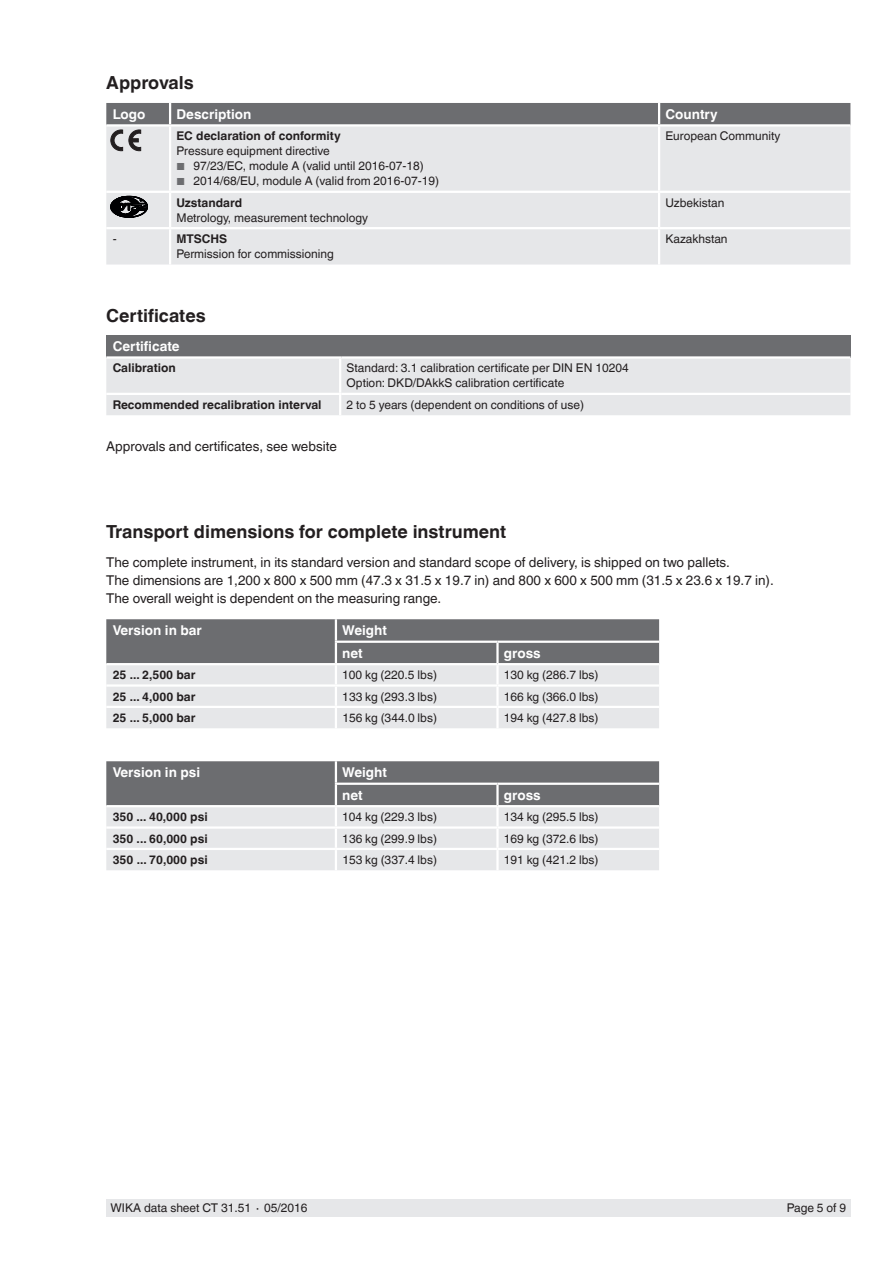
<style>
.page{position:relative;width:893px;height:1263px;background:#fff}
.page>*{position:absolute;margin:0;border:0;box-sizing:border-box;transform-origin:0 0}
.t1{font:700 18px "Helvetica World";color:#231f20}
.t2{font:13.5px/18px "Helvetica World";color:#231f20}
.t3{font:700 13.5px/22.5px "Helvetica World";color:#fff}
.t4{font:12px/15px "Helvetica World";color:#231f20}
.t5{font:700 12px "Helvetica World";color:#231f20}
.s1{font-size:10.2px;color:#6c6d70}
</style>
<div class="page">
<div style="left:106px;top:1199px;width:744px;height:17px;background:#e6e7e9"></div>
<div style="left:106px;top:151px;width:744px;height:114px;background:#e6e7e9"></div>
<hr style="left:106px;top:227px;width:64px;height:2px;background:#fff">
<hr style="left:170px;top:227px;width:489px;height:2px;background:#fff">
<hr style="left:169px;top:229px;width:2px;height:36px;background:#fff">
<hr style="left:659px;top:227px;width:191px;height:2px;background:#fff">
<hr style="left:658px;top:229px;width:2px;height:36px;background:#fff">
<hr style="left:169px;top:127px;width:2px;height:64px;background:#fff">
<hr style="left:658px;top:127px;width:2px;height:64px;background:#fff">
<hr style="left:106px;top:191px;width:64px;height:2px;background:#fff">
<hr style="left:170px;top:191px;width:489px;height:2px;background:#fff">
<hr style="left:169px;top:193px;width:2px;height:34px;background:#fff">
<hr style="left:659px;top:191px;width:191px;height:2px;background:#fff">
<hr style="left:658px;top:193px;width:2px;height:34px;background:#fff">
<div style="left:106px;top:335px;width:744px;height:22px;background:#6c6d70"></div>
<div style="left:106px;top:359px;width:744px;height:56px;background:#e6e7e9"></div>
<hr style="left:339px;top:359px;width:2px;height:34px;background:#fff">
<hr style="left:106px;top:393px;width:235px;height:2px;background:#fff">
<hr style="left:106px;top:356px;width:235px;height:3px;background:#fff">
<hr style="left:341px;top:356px;width:509px;height:3px;background:#fff">
<hr style="left:341px;top:393px;width:509px;height:2px;background:#fff">
<hr style="left:339px;top:395px;width:2px;height:20px;background:#fff">
<svg style="left:106px;top:619px;width:553px;height:109px;background:#b6b7ba"></svg>
<hr style="left:497px;top:684px;width:162px;height:3px;background:#fff">
<hr style="left:496px;top:687px;width:3px;height:19px;background:#fff">
<hr style="left:106px;top:706px;width:230px;height:2px;background:#fff">
<hr style="left:336px;top:706px;width:161px;height:2px;background:#fff">
<hr style="left:335px;top:708px;width:2px;height:20px;background:#fff">
<hr style="left:497px;top:706px;width:162px;height:2px;background:#fff">
<hr style="left:496px;top:708px;width:3px;height:20px;background:#fff">
<svg style="left:106px;top:761px;width:553px;height:109px;background:#b6b7ba"></svg>
<hr style="left:497px;top:826px;width:162px;height:3px;background:#fff">
<hr style="left:496px;top:829px;width:3px;height:19px;background:#fff">
<hr style="left:106px;top:848px;width:230px;height:2px;background:#fff">
<hr style="left:336px;top:848px;width:161px;height:2px;background:#fff">
<hr style="left:335px;top:850px;width:2px;height:20px;background:#fff">
<hr style="left:497px;top:848px;width:162px;height:2px;background:#fff">
<hr style="left:496px;top:850px;width:3px;height:20px;background:#fff">
<svg style="left:106px;top:103px;width:744px;height:48px;background:#b0b1b3"></svg>
<svg style="left:111px;top:196px;width:37px;height:22px"></svg>
<h1 class="t1" style="left:106px;top:73px;width:89px">Approvals</h1>
<p class="t3" style="left:113px;top:103px;width:34px">Logo</p>
<p class="t3" style="left:176px;top:103px;width:76px">Description</p>
<p class="t3" style="left:665px;top:103px;width:54px">Country</p>
<p class="t5" style="left:176px;top:129px;width:166px">EC declaration of conformity</p>
<p class="t4" style="left:176px;top:144px;width:155px">Pressure equipment directive</p>
<p class="t4" style="left:176px;top:159px;width:249px"><span class="s1">■</span> 97/23/EC, module A (valid until 2016-07-18)</p>
<p class="t4" style="left:176px;top:174px;width:264px"><span class="s1">■</span> 2014/68/EU, module A (valid from 2016-07-19)</p>
<p class="t4" style="left:665px;top:129px;width:116px">European Community</p>
<p class="t5" style="left:176px;top:196px;width:67px">Uzstandard</p>
<p class="t4" style="left:176px;top:210px;width:193px">Metrology, measurement technology</p>
<p class="t4" style="left:113px;top:231px;width:5px">-</p>
<p class="t5" style="left:176px;top:232px;width:52px">MTSCHS</p>
<p class="t4" style="left:176px;top:246px;width:159px">Permission for commissioning</p>
<h1 class="t1" style="left:106px;top:305px;width:101px">Certificates</h1>
<p class="t3" style="left:113px;top:335px;width:69px">Certificate</p>
<p class="t5" style="left:113px;top:361px;width:65px">Calibration</p>
<p class="t4" style="left:347px;top:361px;width:284px">Standard: 3.1 calibration certificate per DIN EN 10204<br>Option: DKD/DAkkS calibration certificate</p>
<p class="t5" style="left:113px;top:398px;width:210px">Recommended recalibration interval</p>
<p class="t4" style="left:347px;top:397px;width:239px">2 to 5 years (dependent on conditions of use)</p>
<p class="t2" style="left:106px;top:438px;width:232px">Approvals and certificates, see website</p>
<p class="t4" style="left:665px;top:195px;width:60px">Uzbekistan</p>
<p class="t4" style="left:665px;top:231px;width:64px">Kazakhstan</p>
<h1 class="t1" style="left:106px;top:521px;width:401px">Transport dimensions for complete instrument</h1>
<p class="t2" style="left:106px;top:553px;width:669px">The complete instrument, in its standard version and standard scope of delivery, is shipped on two pallets.<br>The dimensions are 1,200 x 800 x 500 mm (47.3 x 31.5 x 19.7 in) and 800 x 600 x 500 mm (31.5 x 23.6 x 19.7 in).<br>The overall weight is dependent on the measuring range.</p>
<p class="t3" style="left:113px;top:619px;width:91px">Version in bar</p>
<p class="t3" style="left:342px;top:619px;width:46px">Weight net</p>
<p class="t3" style="left:504px;top:642px;width:38px">gross</p>
<p class="t5" style="left:113px;top:668px;width:84px">25 ... 2,500 bar</p>
<p class="t4" style="left:342px;top:667px;width:96px">100 kg (220.5 lbs)</p>
<p class="t4" style="left:504px;top:667px;width:96px">130 kg (286.7 lbs)</p>
<p class="t5" style="left:113px;top:689px;width:84px">25 ... 4,000 bar</p>
<p class="t4" style="left:342px;top:689px;width:96px">133 kg (293.3 lbs)</p>
<p class="t4" style="left:504px;top:689px;width:96px">166 kg (366.0 lbs)</p>
<p class="t5" style="left:113px;top:711px;width:84px">25 ... 5,000 bar</p>
<p class="t4" style="left:342px;top:710px;width:96px">156 kg (344.0 lbs)</p>
<p class="t4" style="left:504px;top:710px;width:96px">194 kg (427.8 lbs)</p>
<p class="t3" style="left:113px;top:761px;width:89px">Version in psi</p>
<p class="t3" style="left:342px;top:761px;width:46px">Weight net</p>
<p class="t3" style="left:504px;top:784px;width:38px">gross</p>
<p class="t5" style="left:113px;top:810px;width:97px">350 ... 40,000 psi</p>
<p class="t4" style="left:342px;top:809px;width:96px">104 kg (229.3 lbs)</p>
<p class="t4" style="left:504px;top:809px;width:96px">134 kg (295.5 lbs)</p>
<p class="t5" style="left:113px;top:831px;width:97px">350 ... 60,000 psi</p>
<p class="t4" style="left:342px;top:831px;width:96px">136 kg (299.9 lbs)</p>
<p class="t4" style="left:504px;top:831px;width:96px">169 kg (372.6 lbs)</p>
<p class="t5" style="left:113px;top:853px;width:97px">350 ... 70,000 psi</p>
<p class="t4" style="left:342px;top:852px;width:96px">153 kg (337.4 lbs)</p>
<p class="t4" style="left:504px;top:852px;width:96px">191 kg (421.2 lbs)</p>
<p class="t4" style="left:111px;top:1200px;width:198px">WIKA data sheet CT 31.51 ∙ 05/2016</p>
<p class="t4" style="left:787px;top:1200px;width:61px">Page 5 of 9</p>
</div>
